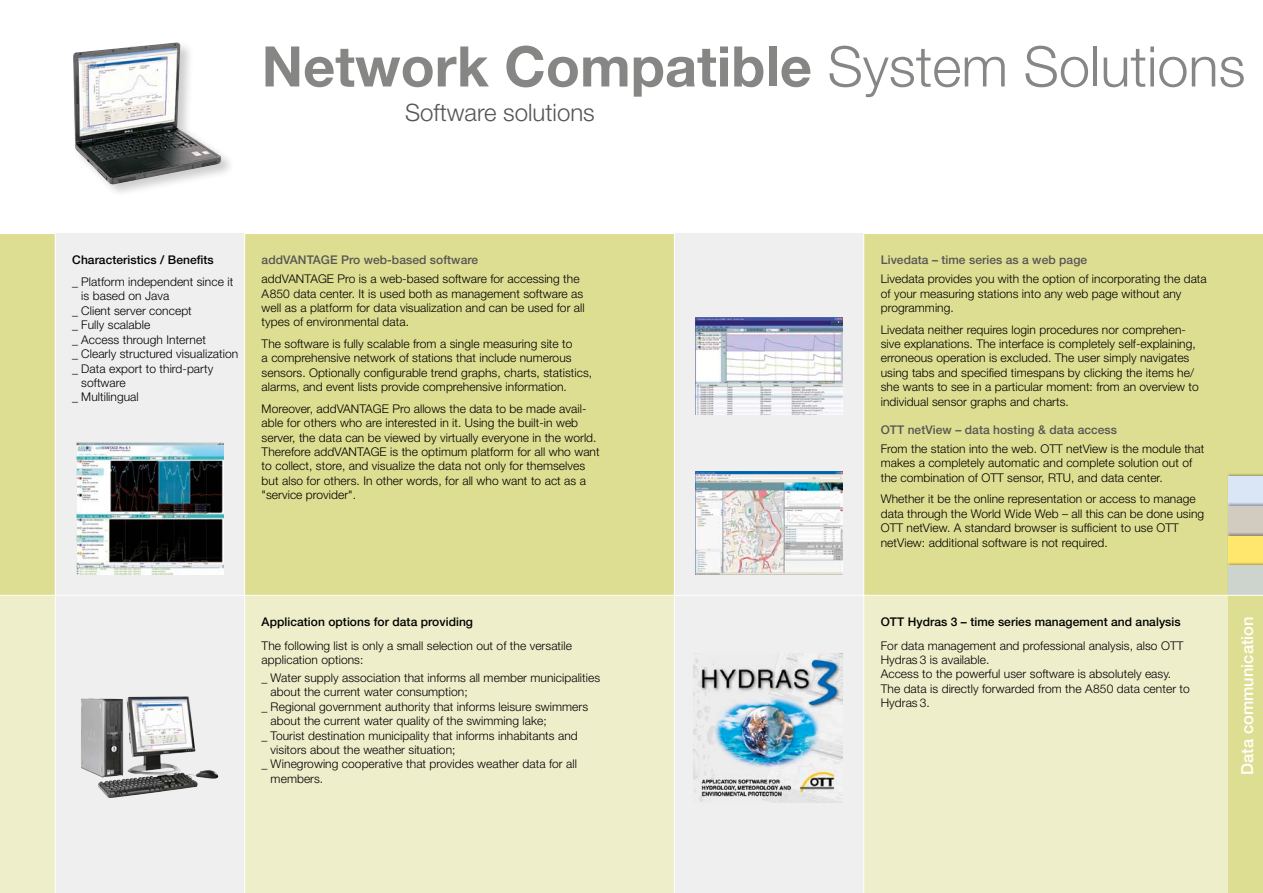
<style>
.page{position:relative;width:1263px;height:893px;background:#fff}
.page>*{position:absolute;margin:0;border:0;box-sizing:border-box;transform-origin:0 0}
.t1{font:700 55.95px "Helvetica Neue LT";color:#868685}
.t2{font:300 24px "Helvetica Neue LT";color:#565655}
.t3{font:500 16.5px "Helvetica Neue LT";color:#fff}
.t4{font:300 12px/14.4px "Helvetica Neue LT";letter-spacing:.005em;color:#000}
.t5{font:500 12px "Helvetica Neue LT";letter-spacing:.005em;color:#000}
.t6{font:500 12px "Helvetica Neue LT";letter-spacing:.005em;color:#565655}
.s1{font-weight:300}
</style>
<div class="page">
<div style="left:0;top:595px;width:1263px;height:298px;background:#eeeecb"></div>
<div style="left:0;top:234px;width:1263px;height:361px;background:#dede92"></div>
<div style="left:674px;top:234px;width:190px;height:659px;background:#efefef"></div>
<div style="left:55px;top:234px;width:190px;height:659px;background:#efefef"></div>
<div style="left:1227px;top:473px;width:36px;height:33px;background:#000;opacity:.3"></div>
<div style="left:1229px;top:476px;width:34px;height:30px;background:#dae6f6"></div>
<div style="left:1227px;top:503px;width:36px;height:33px;background:#000;opacity:.3"></div>
<div style="left:1229px;top:506px;width:34px;height:30px;background:#d1cbc0"></div>
<div style="left:1227px;top:532px;width:36px;height:34px;background:#000;opacity:.3"></div>
<div style="left:1229px;top:536px;width:34px;height:29px;background:#ffe66d"></div>
<div style="left:1227px;top:562px;width:36px;height:34px;background:#000;opacity:.3"></div>
<div style="left:1229px;top:565px;width:34px;height:30px;background:#cdd4ce"></div>
<div style="left:1229px;top:595px;width:34px;height:298px;background:#dede92"></div>
<div style="left:72px;top:40px;width:163px;height:157px;background:#000;opacity:.2"></div>
<img style="left:73px;top:43px;width:148px;height:141px">
<img style="left:105px;top:696px;width:83px;height:86px">
<img style="left:76px;top:443px;width:148px;height:131px">
<img style="left:695px;top:318px;width:148px;height:97px">
<img style="left:695px;top:472px;width:148px;height:102px">
<img style="left:693px;top:653px;width:150px;height:150px">
<hr style="left:0;top:595px;width:1263px;height:1px;background:#fff">
<hr style="left:863px;top:232px;width:1px;height:661px;background:#fff">
<hr style="left:674px;top:232px;width:1px;height:661px;background:#fff">
<hr style="left:244px;top:231px;width:1px;height:662px;background:#fff">
<hr style="left:55px;top:232px;width:1px;height:661px;background:#fff">
<h1 class="t1" style="left:262px;top:32px;width:985px">Network Compatible <span class="s1">System Solutions</span></h1>
<h2 class="t2" style="left:405px;top:98px;width:191px">Software solutions</h2>
<p class="t5" style="left:72px;top:253px;width:143px">Characteristics / Benefits</p>
<p class="t4" style="left:72px;top:274px;width:162px">_ Platform independent since it</p>
<p class="t4" style="left:81px;top:289px;width:90px">is based on Java</p>
<p class="t4" style="left:72px;top:303px;width:121px">_ Client server concept</p>
<p class="t4" style="left:72px;top:318px;width:80px">_ Fully scalable</p>
<p class="t4" style="left:72px;top:332px;width:135px">_ Access through Internet</p>
<p class="t4" style="left:72px;top:346px;width:167px">_ Clearly structured visualization</p>
<p class="t4" style="left:72px;top:361px;width:142px">_ Data export to third-party</p>
<p class="t4" style="left:81px;top:375px;width:46px">software</p>
<p class="t4" style="left:72px;top:390px;width:68px">_ Multilingual</p>
<p class="t6" style="left:262px;top:253px;width:218px">addVANTAGE Pro web-based software</p>
<p class="t4" style="left:262px;top:271px;width:325px">addVANTAGE Pro is a web-based software for accessing the A850 data center. It is used both as management software as well as a platform for data visualization and can be used for all types of environmental data.</p>
<p class="t4" style="left:262px;top:336px;width:332px">The software is fully scalable from a single measuring site to<br>a comprehensive network of stations that include numerous sensors. Optionally configurable trend graphs, charts, statistics, alarms, and event lists provide comprehensive information.</p>
<p class="t4" style="left:262px;top:401px;width:340px">Moreover, addVANTAGE Pro allows the data to be made avail&shy;able for others who are interested in it. Using the built-in web server, the data can be viewed by virtually everyone in the world.<br>Therefore addVANTAGE is the optimum platform for all who want to collect, store, and visualize the data not only for themselves but also for others. In other words, for all who want to act as a "service provider".</p>
<p class="t5" style="left:262px;top:614px;width:213px">Application options for data providing</p>
<p class="t4" style="left:262px;top:638px;width:312px">The following list is only a small selection out of the versatile application options:</p>
<p class="t4" style="left:262px;top:670px;width:340px">_ Water supply association that informs all member municipalities</p>
<p class="t4" style="left:271px;top:685px;width:199px">about the current water consumption;</p>
<p class="t4" style="left:262px;top:699px;width:328px">_ Regional government authority that informs leisure swimmers</p>
<p class="t4" style="left:271px;top:713px;width:278px">about the current water quality of the swimming lake;</p>
<p class="t4" style="left:262px;top:728px;width:318px">_ Tourist destination municipality that informs inhabitants and</p>
<p class="t4" style="left:271px;top:742px;width:186px">visitors about the weather situation;</p>
<p class="t4" style="left:262px;top:757px;width:317px">_ Winegrowing cooperative that provides weather data for all</p>
<p class="t4" style="left:271px;top:771px;width:54px">members.</p>
<p class="t6" style="left:881px;top:253px;width:208px">Livedata – time series as a web page</p>
<p class="t4" style="left:881px;top:271px;width:328px">Livedata provides you with the option of incorporating the data of your measuring stations into any web page without any programming.</p>
<p class="t4" style="left:881px;top:322px;width:320px">Livedata neither requires login procedures nor comprehen&shy;sive explanations. The interface is completely self-explaining, erroneous operation is excluded. The user simply navigates using tabs and specified timespans by clicking the items he/ she wants to see in a particular moment: from an overview to individual sensor graphs and charts.</p>
<p class="t6" style="left:881px;top:423px;width:238px">OTT netView – data hosting &amp; data access</p>
<p class="t4" style="left:881px;top:441px;width:325px">From the station into the web. OTT netView is the module that makes a completely automatic and complete solution out of the combination of OTT sensor, RTU, and data center.</p>
<p class="t4" style="left:881px;top:492px;width:325px">Whether it be the online representation or access to manage data through the World Wide Web – all this can be done using OTT netView. A standard browser is sufficient to use OTT netView: additional software is not required.</p>
<p class="t5" style="left:881px;top:614px;width:301px">OTT Hydras 3 – time series management and analysis</p>
<p class="t4" style="left:881px;top:638px;width:311px">For data management and professional analysis, also OTT Hydras 3 is available.<br>Access to the powerful user software is absolutely easy.<br>The data is directly forwarded from the A850 data center to Hydras 3.</p>
<h3 class="t3" style="left:1237px;top:775px;width:160px;rotate:-90deg">Data communication</h3>
</div>
